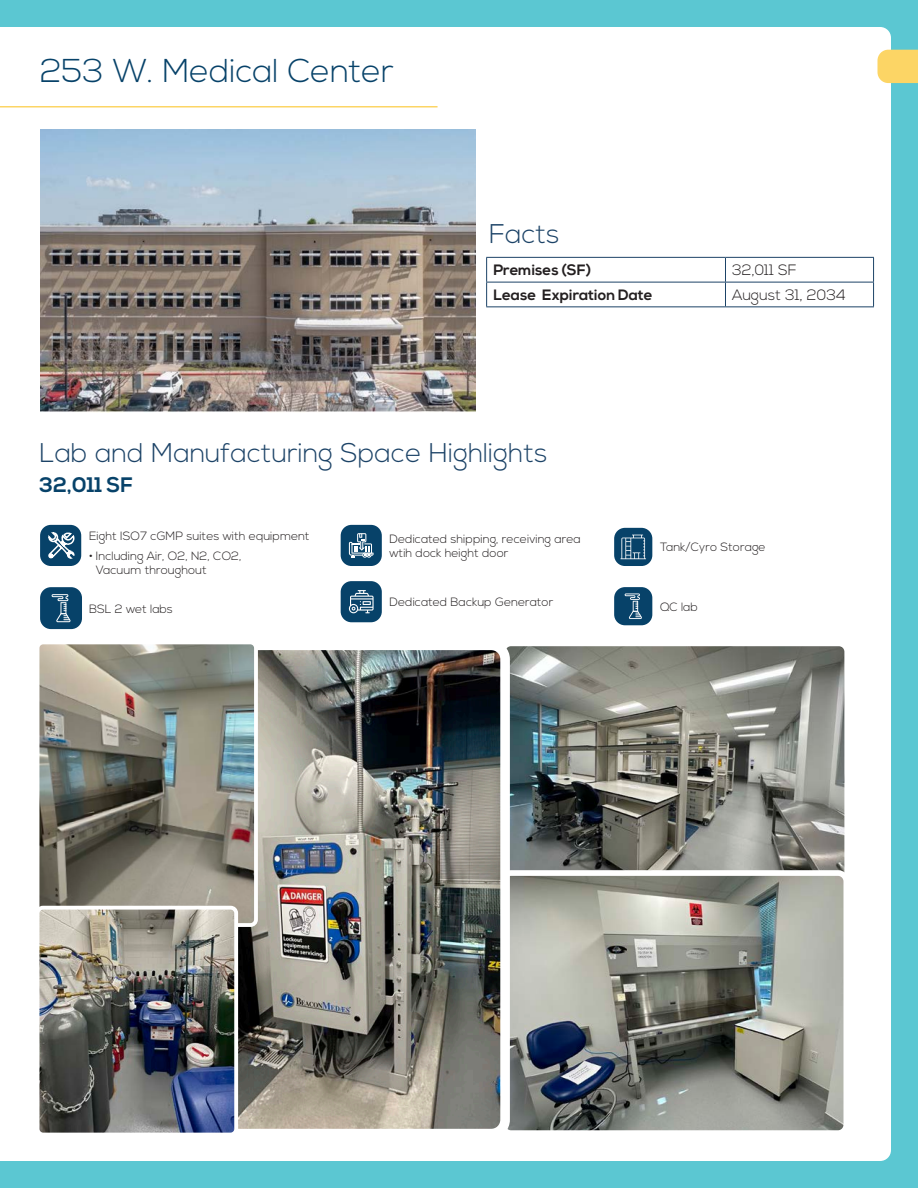
<style>
.page{position:relative;width:918px;height:1188px;background:#5bc7d2}
.page>*{position:absolute;margin:0;border:0;box-sizing:border-box;transform-origin:0 0}
.t1{font:300 33px "Nexa";color:#074269}
.t2{font:300 27px "Nexa";color:#1c4367}
.t3{font:700 21px "Nexa";color:#074269}
.t4{font:700 15px "Nexa";color:#231f20}
.t5{font:300 15px "Nexa";color:#231f20}
.t6{font:300 12px/14.4px "Nexa";color:#231f20}
</style>
<div class="page">
<div style="left:0;top:27px;width:891px;height:1134px;background:#fff"></div>
<hr style="left:0;top:106px;width:438px;height:2px;background:#fcd565">
<div style="left:40px;top:525px;width:41px;height:41px;background:#074269;border-radius:11px"></div>
<svg style="left:48px;top:532px;width:28px;height:33px"></svg>
<div style="left:341px;top:525px;width:41px;height:41px;background:#074269;border-radius:11px"></div>
<svg style="left:349px;top:533px;width:25px;height:25px"></svg>
<div style="left:614px;top:528px;width:38px;height:38px;background:#074269;border-radius:11px"></div>
<svg style="left:620px;top:535px;width:26px;height:24px"></svg>
<div style="left:341px;top:581px;width:41px;height:41px;background:#074269;border-radius:11px"></div>
<svg style="left:349px;top:590px;width:25px;height:23px"></svg>
<div style="left:40px;top:587px;width:42px;height:42px;background:#074269;border-radius:11px"></div>
<svg style="left:52px;top:594px;width:19px;height:28px"></svg>
<div style="left:614px;top:587px;width:38px;height:38px;background:#074269;border-radius:11px"></div>
<svg style="left:625px;top:593px;width:17px;height:26px"></svg>
<hr style="left:486px;top:257px;width:239px;height:1px;background:#1c4367">
<hr style="left:725px;top:257px;width:149px;height:1px;background:#1c4367">
<hr style="left:486px;top:282px;width:239px;height:1px;background:#1c4367">
<hr style="left:725px;top:282px;width:149px;height:1px;background:#1c4367">
<hr style="left:486px;top:306px;width:239px;height:1px;background:#1c4367">
<hr style="left:725px;top:306px;width:149px;height:1px;background:#1c4367">
<svg style="left:486px;top:258px;width:1px;height:48px"></svg>
<svg style="left:725px;top:258px;width:1px;height:48px"></svg>
<svg style="left:873px;top:258px;width:1px;height:48px"></svg>
<img style="left:508px;top:648px;width:335px;height:222px">
<div style="left:500px;top:641px;width:350px;height:251px;border:6px solid #fff;border-radius:8px"></div>
<img style="left:509px;top:877px;width:333px;height:252px">
<div style="left:500px;top:870px;width:349px;height:266px;border:6px solid #fff;border-radius:8px"></div>
<img style="left:238px;top:652px;width:261px;height:475px">
<div style="left:58px;top:641px;width:452px;height:497px;border:10px solid #fff;border-radius:14px"></div>
<img style="left:41px;top:646px;width:212px;height:276px">
<div style="left:36px;top:641px;width:222px;height:286px;border:4px solid #fff;border-radius:6px"></div>
<img style="left:41px;top:911px;width:192px;height:220px">
<div style="left:36px;top:906px;width:202px;height:230px;border:4px solid #fff;border-radius:6px"></div>
<img style="left:41px;top:130px;width:434px;height:283px">
<svg style="left:878px;top:50px;width:40px;height:33px"></svg>
<p class="t1" style="left:40px;top:52px;width:355px">253 W. Medical Center</p>
<p class="t2" style="left:489px;top:218px;width:72px">Facts</p>
<p class="t4" style="left:493px;top:262px;width:99px">Premises (SF)</p>
<p class="t5" style="left:732px;top:262px;width:66px">32,011 SF</p>
<p class="t4" style="left:493px;top:286px;width:161px">Lease Expiration Date</p>
<p class="t5" style="left:732px;top:286px;width:115px">August 31, 2034</p>
<p class="t2" style="left:39px;top:437px;width:510px">Lab and Manufacturing Space Highlights</p>
<p class="t3" style="left:39px;top:473px;width:95px">32,011 SF</p>
<p class="t6" style="left:89px;top:529px;width:222px">Eight ISO7 cGMP suites with equipment</p>
<p class="t6" style="left:96px;top:549px;width:147px;text-indent:-7px">• Including Air, O2, N2, CO2,<br>Vacuum throughout</p>
<p class="t6" style="left:389px;top:532px;width:193px">Dedicated shipping, receiving area wtih dock height door</p>
<p class="t6" style="left:660px;top:541px;width:107px">Tank/Cyro Storage</p>
<p class="t6" style="left:389px;top:595px;width:166px">Dedicated Backup Generator</p>
<p class="t6" style="left:89px;top:602px;width:85px">BSL 2 wet labs</p>
<p class="t6" style="left:660px;top:600px;width:39px">QC lab</p>
</div>
